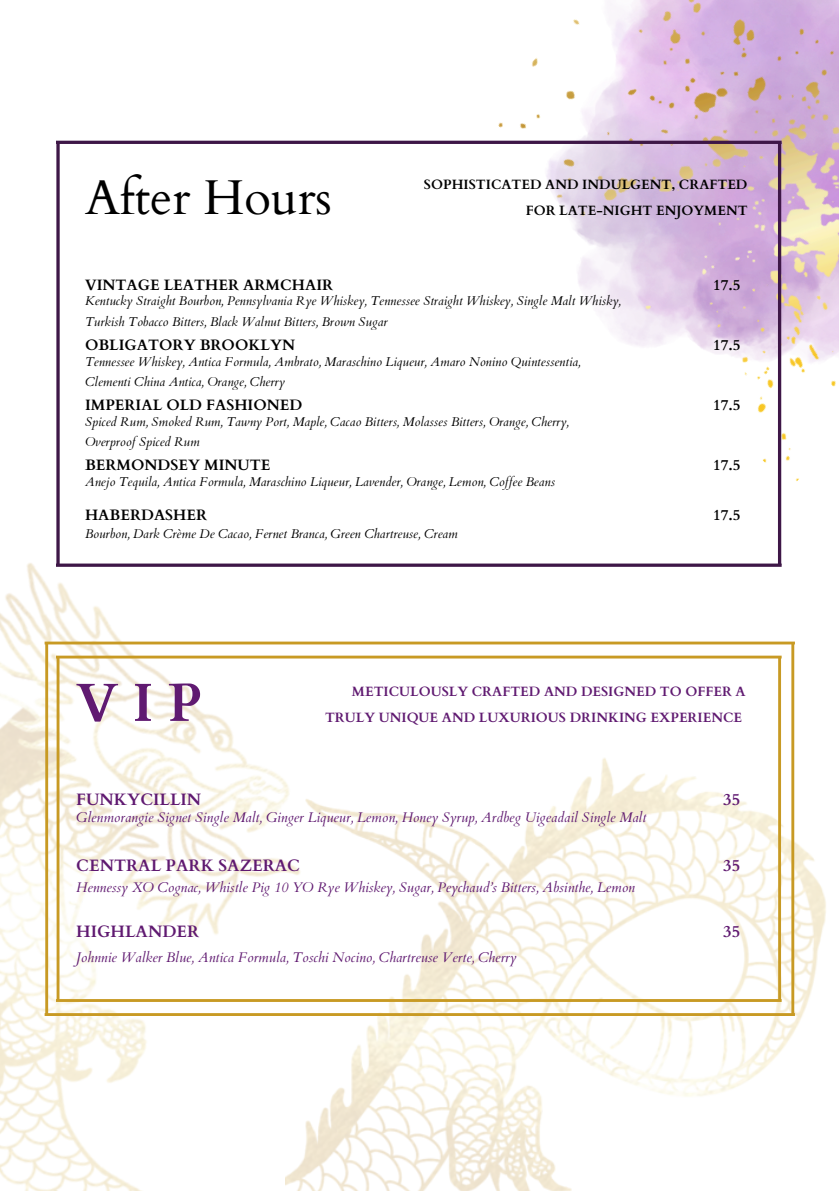
<style>
.page{position:relative;width:839px;height:1191px;background:#fff}
.page>*{position:absolute;margin:0;border:0;box-sizing:border-box;transform-origin:0 0}
.t1{font:700 53.8px "Cardo";color:#601a71}
.t2{font:49px "Cardo";color:#000}
.t3{font:700 16.6px "Cardo";color:#601a71}
.t4{font:700 15px "Cardo";color:#000}
.t5{font:italic 14px "Cardo";color:#601a71}
.t6{font:700 13.4px/25.8px "Cardo";color:#601a71;text-align:right}
.t7{font:700 13.4px "Cardo";color:#000}
.t8{font:italic 12.8px/20.2px "Cardo";color:#000}
</style>
<div class="page">
<img style="left:397px;top:650px;width:429px;height:541px">
<img style="left:0;top:563px;width:397px;height:628px">
<img style="left:292px;top:0;width:546px;height:487px">
<hr style="left:56px;top:564px;width:725px;height:3px;background:#3e1747">
<hr style="left:56px;top:141px;width:725px;height:3px;background:#3e1747">
<svg style="left:56px;top:144px;width:4px;height:420px;background:#5f3f67"></svg>
<hr style="left:778px;top:142px;width:3px;height:423px;background:#3e1747">
<hr style="left:45px;top:1013px;width:749px;height:3px;background:#c89a24">
<hr style="left:45px;top:642px;width:749px;height:2px;background:#c89a24">
<hr style="left:45px;top:643px;width:3px;height:372px;background:#c89a24">
<hr style="left:791px;top:643px;width:3px;height:372px;background:#c89a24">
<hr style="left:56px;top:999px;width:725px;height:3px;background:#c89a24">
<hr style="left:56px;top:656px;width:725px;height:3px;background:#c89a24">
<hr style="left:57px;top:657px;width:2px;height:344px;background:#c89a24">
<hr style="left:778px;top:657px;width:3px;height:344px;background:#c89a24">
<h2 class="t2" style="left:85px;top:165px;width:248px">After Hours</h2>
<h5 class="t4" style="left:85px;top:275px;width:250px">VINTAGE LEATHER ARMCHAIR</h5>
<p class="t7" style="left:424px;top:176px;width:325px">SOPHISTICATED AND INDULGENT, CRAFTED</p>
<p class="t7" style="left:525px;top:202px;width:223px">FOR LATE-NIGHT ENJOYMENT</p>
<p class="t4" style="left:713px;top:275px;width:29px">17.5</p>
<h3 class="t8" style="left:85px;top:291px;width:537px">Kentucky Straight Bourbon, Pennsylvania Rye Whiskey, Tennessee Straight Whiskey, Single Malt Whisky,<br>Turkish Tobacco Bitters, Black Walnut Bitters, Brown Sugar</h3>
<p class="t8" style="left:85px;top:352px;width:497px">Tennessee Whiskey, Antica Formula, Ambrato, Maraschino Liqueur, Amaro Nonino Quintessentia,<br>Clementi China Antica, Orange, Cherry</p>
<p class="t8" style="left:85px;top:412px;width:485px">Spiced Rum, Smoked Rum, Tawny Port, Maple, Cacao Bitters, Molasses Bitters, Orange, Cherry,<br>Overproof Spiced Rum</p>
<p class="t8" style="left:85px;top:472px;width:471px">Anejo Tequila, Antica Formula, Maraschino Liqueur, Lavender, Orange, Lemon, Coffee Beans</p>
<p class="t8" style="left:85px;top:524px;width:374px">Bourbon, Dark Crème De Cacao, Fernet Branca, Green Chartreuse, Cream</p>
<h3 class="t4" style="left:85px;top:335px;width:212px">OBLIGATORY BROOKLYN</h3>
<h3 class="t4" style="left:85px;top:395px;width:219px">IMPERIAL OLD FASHIONED</h3>
<h3 class="t4" style="left:85px;top:455px;width:187px">BERMONDSEY MINUTE</h3>
<h3 class="t4" style="left:85px;top:505px;width:124px">HABERDASHER</h3>
<h4 class="t4" style="left:713px;top:335px;width:29px">17.5</h4>
<h4 class="t4" style="left:713px;top:395px;width:29px">17.5</h4>
<h4 class="t4" style="left:713px;top:455px;width:29px">17.5</h4>
<h4 class="t4" style="left:713px;top:505px;width:29px">17.5</h4>
<h4 class="t1" style="left:76px;top:668px;width:127px">VIP</h4>
<p class="t3" style="left:76px;top:788px;width:126px">FUNKYCILLIN</p>
<h4 class="t6" style="left:325px;top:679px;width:422px">METICULOUSLY CRAFTED AND DESIGNED TO OFFER A<br>TRULY UNIQUE AND LUXURIOUS DRINKING EXPERIENCE</h4>
<p class="t3" style="left:723px;top:788px;width:18px">35</p>
<h3 class="t5" style="left:76px;top:808px;width:571px">Glenmorangie Signet Single Malt, Ginger Liqueur, Lemon, Honey Syrup, Ardbeg Uigeadail Single Malt</h3>
<h1 class="t3" style="left:76px;top:854px;width:225px">CENTRAL PARK SAZERAC</h1>
<h3 class="t5" style="left:76px;top:878px;width:560px">Hennessy XO Cognac, Whistle Pig 10 YO Rye Whiskey, Sugar, Peychaud’s Bitters, Absinthe, Lemon</h3>
<h5 class="t3" style="left:76px;top:920px;width:124px">HIGHLANDER</h5>
<h3 class="t5" style="left:76px;top:948px;width:442px">Johnnie Walker Blue, Antica Formula, Toschi Nocino, Chartreuse Verte, Cherry</h3>
<p class="t3" style="left:723px;top:854px;width:18px">35</p>
<p class="t3" style="left:723px;top:920px;width:18px">35</p>
</div>
